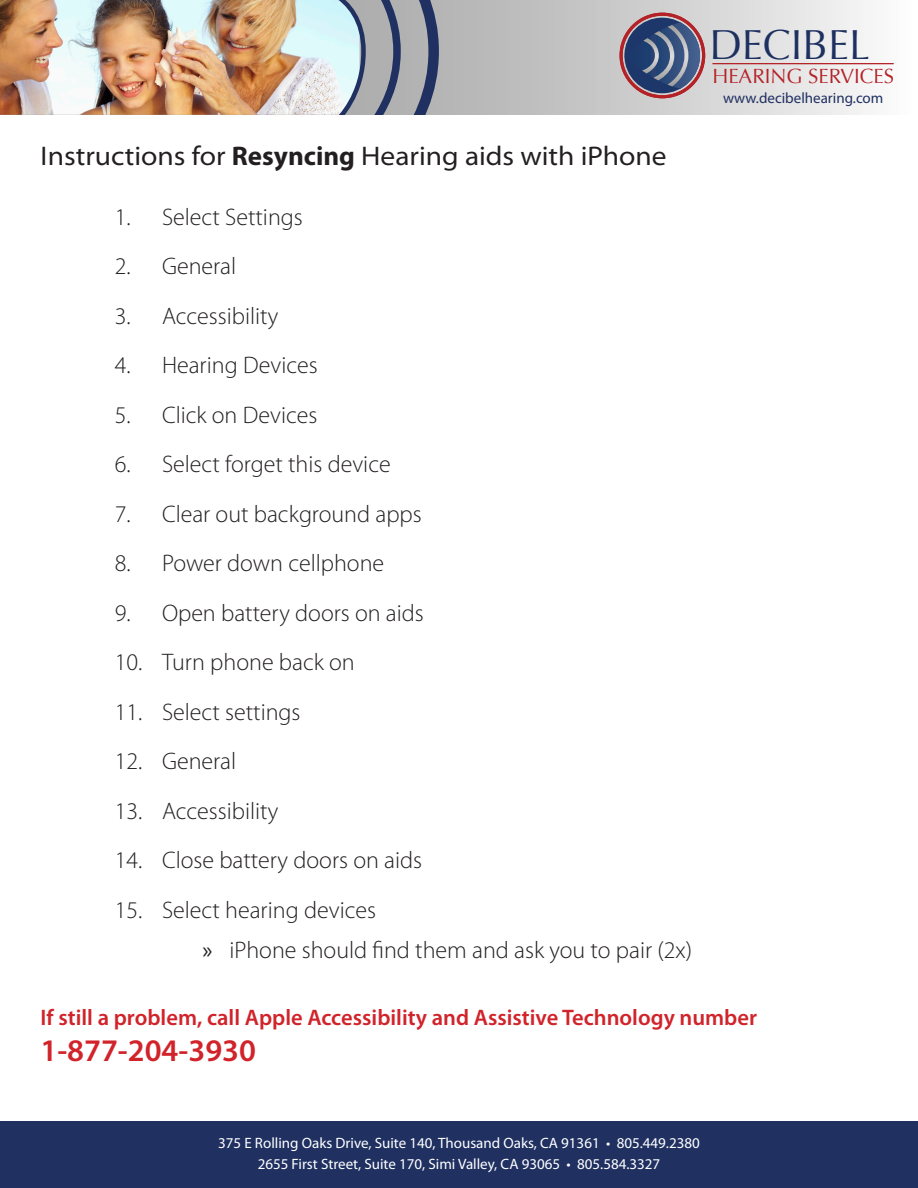
<style>
.page{position:relative;width:918px;height:1188px;background:#fff}
.page>*{position:absolute;margin:0;border:0;box-sizing:border-box;transform-origin:0 0}
.t1{font:41.85px "Optima";color:#1d3060}
.t2{font:600 31.5px "Myriad Pro";color:#d1232a}
.t3{font:semi-expanded 27px "Myriad Pro";color:#231f20}
.t4{font:300 24px "Myriad Pro";color:#231f20}
.t5{font:600 22.5px "Myriad Pro";color:#d1232a}
.t6{font:20.55px "Optima";color:#b42227}
.t7{font:15px/21px "Myriad Pro";color:#fff;text-align:center}
.t8{font:15px "Myriad Pro";color:#1f3061}
.s1{font-weight:700;font-stretch:normal}
.s2{font-weight:400}
</style>
<div class="page">
<svg style="left:444px;top:0;width:450px;height:115px;background:#d3d2d2"></svg>
<hr style="left:712px;top:63px;width:182px;height:1px;background:#b42227">
<div style="left:620px;top:13px;width:85px;height:85px;border:3px solid #b42227;border-radius:50%"></div>
<div style="left:624px;top:18px;width:76px;height:75px;background:#1e376a;border-radius:50%"></div>
<svg style="left:624px;top:22px;width:76px;height:67px"></svg>
<img style="left:0;top:0;width:300px;height:115px">
<svg style="left:300px;top:0;width:144px;height:115px;background:#aab4bd"></svg>
<div style="left:0;top:1121px;width:918px;height:67px;background:#1f3061"></div>
<p class="t3" style="left:40px;top:141px;width:628px">Instructions for <span class="s1">Resyncing</span> Hearing aids with iPhone</p>
<p class="t4" style="left:115px;top:204px;width:190px">1. Select Settings</p>
<p class="t4" style="left:115px;top:253px;width:123px">2. General</p>
<p class="t4" style="left:115px;top:303px;width:165px">3. Accessibility</p>
<p class="t4" style="left:115px;top:352px;width:204px">4. Hearing Devices</p>
<p class="t4" style="left:115px;top:402px;width:204px">5. Click on Devices</p>
<p class="t4" style="left:115px;top:451px;width:277px">6. Select forget this device</p>
<p class="t4" style="left:115px;top:501px;width:309px">7. Clear out background apps</p>
<p class="t4" style="left:115px;top:550px;width:271px">8. Power down cellphone</p>
<p class="t4" style="left:115px;top:600px;width:311px">9. Open battery doors on aids</p>
<p class="t4" style="left:115px;top:649px;width:242px">10. Turn phone back on</p>
<p class="t4" style="left:115px;top:699px;width:187px">11. Select settings</p>
<p class="t4" style="left:115px;top:748px;width:123px">12. General</p>
<p class="t4" style="left:115px;top:798px;width:165px">13. Accessibility</p>
<p class="t4" style="left:115px;top:847px;width:309px">14. Close battery doors on aids</p>
<p class="t4" style="left:115px;top:897px;width:263px">15. Select hearing devices</p>
<p class="t4" style="left:202px;top:937px;width:491px"><span class="s2">»</span> iPhone should find them and ask you to pair (2x)</p>
<h1 class="t1" style="left:709px;top:20px;width:162px">DECIBEL</h1>
<p class="t6" style="left:712px;top:64px;width:183px">HEARING SERVICES</p>
<p class="t8" style="left:723px;top:90px;width:162px">www.decibelhearing.com</p>
<p class="t5" style="left:40px;top:1005px;width:718px">If still a problem, call Apple Accessibility and Assistive Technology number</p>
<p class="t2" style="left:40px;top:1033px;width:217px">1-877-204-3930</p>
<p class="t7" style="left:218px;top:1132px;width:483px">375 E Rolling Oaks Drive, Suite 140, Thousand Oaks, CA 91361 • 805.449.2380<br>2655 First Street, Suite 170, Simi Valley, CA 93065 • 805.584.3327</p>
</div>
